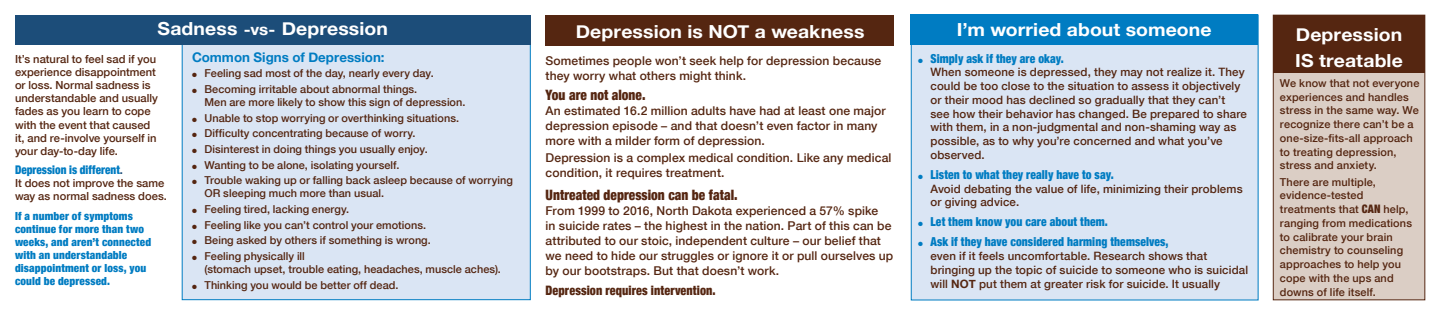
<style>
.page{position:relative;width:1440px;height:315px;background:#fff}
.page>*{position:absolute;margin:0;border:0;box-sizing:border-box;transform-origin:0 0}
.t1{font:700 18px/26.9px "Helvetica Neue";letter-spacing:.005em;color:#fff;scale:1.08 1}
.t2{font:900 condensed 14.25px "Helvetica Neue";letter-spacing:.005em;color:#552611;scale:.93 1}
.t3{font:700 13.38px "Helvetica Neue";color:#007cc2}
.t4{font:900 condensed 13px "Helvetica Neue";letter-spacing:.01em;color:#552611;scale:.93 1}
.t5{font:900 condensed 12.38px "Helvetica Neue";letter-spacing:.01em;color:#007cc2;scale:.93 1}
.t6{font:500 12.12px/15px "Helvetica Neue";letter-spacing:.01em;color:#552611}
.t7{font:900 condensed 12px "Helvetica Neue";color:#007cc2;scale:.93 1}
.t8{font:500 11.5px/13.8px "Helvetica Neue";letter-spacing:.01em;color:#552611}
.t9{font:500 11.12px/13.1px "Helvetica Neue";color:#552611}
.t10{font:900 condensed 11.12px/13.1px "Helvetica Neue";letter-spacing:.015em;color:#007cc2}
.t11{font:500 10.88px/13.8px "Helvetica Neue";letter-spacing:.005em;color:#552611}
.s1{font-size:15.75px}
.s2{font-weight:700}
.s3{font-weight:700;font-stretch:normal;font-size:11.12px;color:#1c4d79}
.s4{font-weight:900;font-stretch:condensed;font-size:11.75px}
</style>
<div class="page">
<div style="left:182px;top:43px;width:349px;height:257px;background:#dae5f4;border:1px solid #007cc2"></div>
<div style="left:1273px;top:15px;width:152px;height:285px;background:#dbcec5;border:1px solid #552611"></div>
<div style="left:1273px;top:15px;width:152px;height:58px;background:#552611"></div>
<div style="left:546px;top:15px;width:348px;height:30px;background:#552611"></div>
<div style="left:15px;top:15px;width:516px;height:29px;background:#1c4d79"></div>
<div style="left:911px;top:15px;width:347px;height:285px;background:#dae5f4;border:1px solid #007cc2"></div>
<div style="left:911px;top:14px;width:347px;height:31px;background:#007cc2"></div>
<h1 class="t1" style="left:158px;top:15px;width:215px">Sadness <span class="s1">-vs-</span> Depression</h1>
<h1 class="t1" style="left:576px;top:18px;width:269px">Depression is NOT a weakness</h1>
<h1 class="t1" style="left:957px;top:17px;width:237px">I’m worried about someone</h1>
<h1 class="t1" style="left:1295px;top:21px;width:101px">Depression<br>IS treatable</h1>
<p class="t3" style="left:192px;top:46px;width:194px">Common Signs of Depression:</p>
<p class="t11" style="left:192px;top:66px;width:243px">● Feeling sad most of the day, nearly every day.</p>
<p class="t11" style="left:205px;top:82px;width:262px;line-height:13.1px;text-indent:-12px">● Becoming irritable about abnormal things.<br>Men are more likely to show this sign of depression.</p>
<p class="t11" style="left:192px;top:111px;width:269px">● Unable to stop worrying or overthinking situations.</p>
<p class="t11" style="left:192px;top:126px;width:225px">● Difficulty concentrating because of worry.</p>
<p class="t11" style="left:192px;top:142px;width:237px">● Disinterest in doing things you usually enjoy.</p>
<p class="t11" style="left:192px;top:158px;width:209px">● Wanting to be alone, isolating yourself.</p>
<p class="t11" style="left:205px;top:174px;width:310px;line-height:13.1px;text-indent:-12px">● Trouble waking up or falling back asleep because of worrying<br>OR sleeping much more than usual.</p>
<p class="t11" style="left:192px;top:202px;width:159px">● Feeling tired, lacking energy.</p>
<p class="t11" style="left:192px;top:218px;width:236px">● Feeling like you can’t control your emotions.</p>
<p class="t11" style="left:192px;top:233px;width:240px">● Being asked by others if something is wrong.</p>
<p class="t11" style="left:205px;top:249px;width:298px;line-height:13.1px;text-indent:-12px">● Feeling physically ill<br>(stomach upset, trouble eating, headaches, muscle aches).</p>
<p class="t11" style="left:192px;top:278px;width:208px">● Thinking you would be better off dead.</p>
<p class="t5" style="left:918px;top:48px;width:158px">● Simply ask if they are okay.</p>
<p class="t8" style="left:931px;top:65px;width:318px">When someone is depressed, they may not realize it. They could be too close to the situation to assess it objectively or their mood has declined so gradually that they can’t see how their behavior has changed. Be prepared to share with them, in a non-judgmental and non-shaming way as possible, as to why you’re concerned and what you’ve observed.</p>
<p class="t5" style="left:918px;top:164px;width:212px">● Listen to what they really have to say.</p>
<p class="t8" style="left:931px;top:181px;width:314px">Avoid debating the value of life, minimizing their problems or giving advice.</p>
<p class="t5" style="left:918px;top:212px;width:206px">● Let them know you care about them.</p>
<p class="t5" style="left:918px;top:232px;width:271px">● Ask if they have considered harming themselves,</p>
<p class="t8" style="left:931px;top:249px;width:319px">even if it feels uncomfortable. Research shows that bringing up the topic of suicide to someone who is suicidal will <span class="s2">NOT</span> put them at greater risk for suicide. It usually</p>
<p class="t9" style="left:15px;top:52px;width:145px">It’s natural to feel sad if you experience disappointment or loss. Normal sadness is understandable and usually fades as you learn to cope with the event that caused it, and re-involve yourself in your day-to-day life.</p>
<p class="t7" style="left:15px;top:160px;width:118px">Depression is different<span class="s3">.</span></p>
<p class="t9" style="left:15px;top:177px;width:153px">It does not improve the same way as normal sadness does.</p>
<p class="t10" style="left:15px;top:209px;width:138px">If a number of symptoms continue for more than two weeks, and aren’t connected with an understandable disappointment or loss, you could be depressed.</p>
<p class="t6" style="left:546px;top:53px;width:337px">Sometimes people won’t seek help for depression because they worry what others might think.</p>
<h2 class="t2" style="left:546px;top:83px;width:109px">You are not alone.</h2>
<p class="t6" style="left:546px;top:103px;width:342px">An estimated 16.2 million adults have had at least one major depression episode – and that doesn’t even factor in many more with a milder form of depression.</p>
<p class="t6" style="left:546px;top:150px;width:347px">Depression is a complex medical condition. Like any medical condition, it requires treatment.</p>
<h2 class="t2" style="left:546px;top:183px;width:208px">Untreated depression can be fatal.</h2>
<p class="t6" style="left:546px;top:203px;width:349px">From 1999 to 2016, North Dakota experienced a 57% spike<br>in suicide rates – the highest in the nation. Part of this can be attributed to our stoic, independent culture – our belief that we need to hide our struggles or ignore it or pull ourselves up by our bootstraps. But that doesn’t work.</p>
<p class="t4" style="left:546px;top:279px;width:184px">Depression requires intervention.</p>
<p class="t11" style="left:1280px;top:76px;width:141px">We know that not everyone experiences and handles stress in the same way. We recognize there can’t be a one-size-fits-all approach to treating depression, stress and anxiety.</p>
<p class="t11" style="left:1280px;top:175px;width:134px">There are multiple, evidence-tested treatments that <span class="s4">CAN</span> help, ranging from medications to calibrate your brain chemistry to counseling approaches to help you cope with the ups and downs of life itself.</p>
</div>
